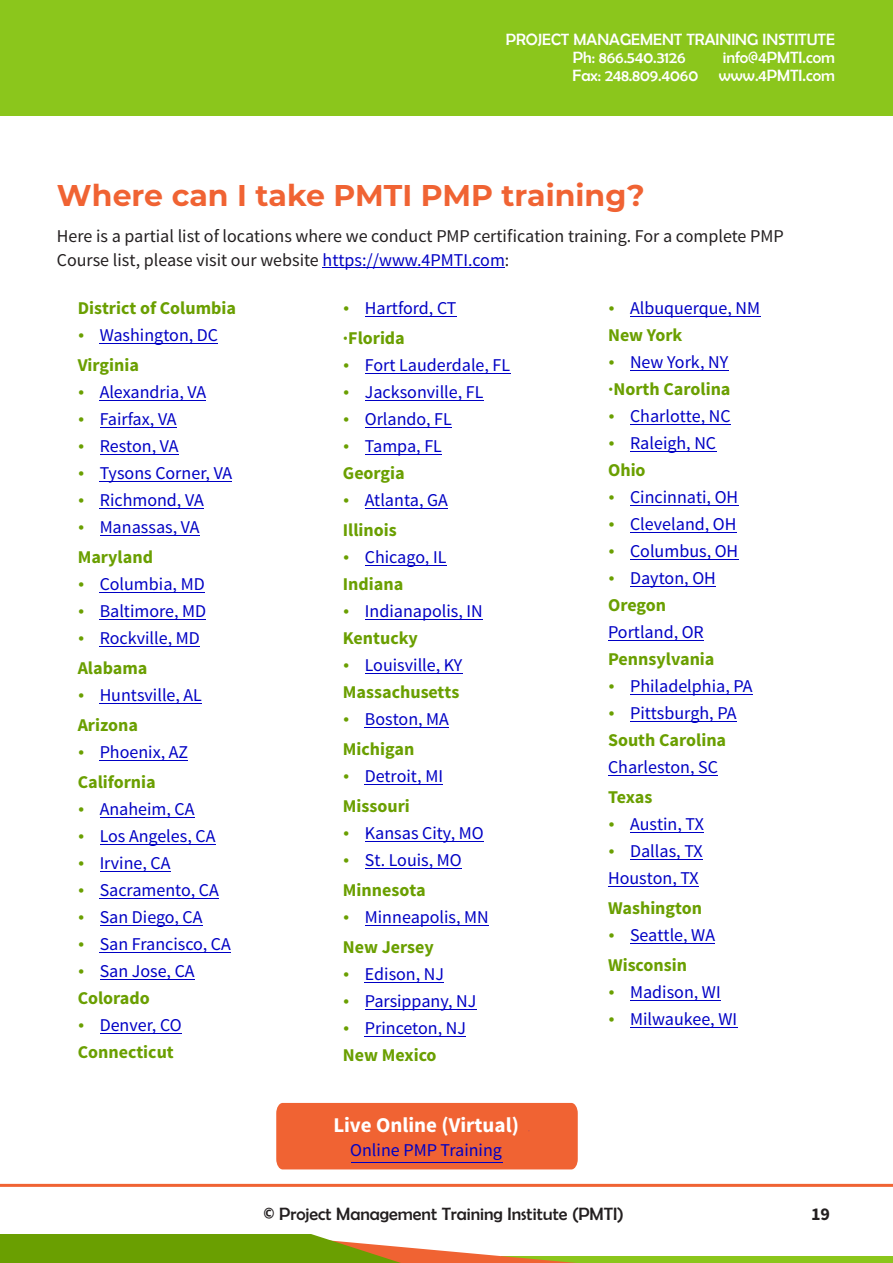
<style>
.page{position:relative;width:893px;height:1263px;background:#fff}
.page>*{position:absolute;margin:0;border:0;box-sizing:border-box;transform-origin:0 0}
.t1{font:700 30px "Montserrat";color:#f06333}
.t2{font:700 21px "Source Sans Pro";color:#fff}
.t3{font:18px/27px "Source Sans Pro";color:#0000c4}
.t4{font:700 18px "Source Sans Pro";color:#6a9f01}
.t5{font:18px/24px "Source Sans Pro";color:#231f20}
.t6{font:18px "Berlin Sans FB";color:#231f20}
.t7{font:700 18px "Source Sans Pro";color:#231f20}
.t8{font:16.5px/18px "Berlin Sans FB";color:#fff}
.s1{color:#0000c4}
</style>
<div class="page">
<div style="left:502px;top:1255px;width:391px;height:8px;background:#8bc61c"></div>
<svg style="left:0;top:1234px;width:577px;height:29px"></svg>
<hr style="left:0;top:1184px;width:893px;height:3px;background:#f06333">
<div style="left:0;top:0;width:893px;height:115px;background:#8bc61c"></div>
<hr style="left:100px;top:343px;width:118px;height:1px;background:#0000c4">
<hr style="left:100px;top:400px;width:106px;height:1px;background:#0000c4">
<hr style="left:100px;top:427px;width:77px;height:1px;background:#0000c4">
<hr style="left:100px;top:454px;width:79px;height:1px;background:#0000c4">
<hr style="left:100px;top:481px;width:132px;height:1px;background:#0000c4">
<hr style="left:100px;top:508px;width:104px;height:1px;background:#0000c4">
<hr style="left:100px;top:535px;width:100px;height:1px;background:#0000c4">
<hr style="left:100px;top:592px;width:105px;height:1px;background:#0000c4">
<hr style="left:100px;top:619px;width:106px;height:1px;background:#0000c4">
<hr style="left:100px;top:646px;width:100px;height:1px;background:#0000c4">
<hr style="left:100px;top:703px;width:102px;height:1px;background:#0000c4">
<hr style="left:100px;top:760px;width:88px;height:1px;background:#0000c4">
<hr style="left:100px;top:817px;width:94px;height:1px;background:#0000c4">
<hr style="left:100px;top:844px;width:115px;height:1px;background:#0000c4">
<hr style="left:100px;top:871px;width:70px;height:1px;background:#0000c4">
<hr style="left:100px;top:898px;width:119px;height:1px;background:#0000c4">
<hr style="left:100px;top:925px;width:102px;height:1px;background:#0000c4">
<hr style="left:100px;top:952px;width:131px;height:1px;background:#0000c4">
<hr style="left:100px;top:979px;width:95px;height:1px;background:#0000c4">
<hr style="left:100px;top:1033px;width:82px;height:1px;background:#0000c4">
<hr style="left:365px;top:316px;width:91px;height:1px;background:#0000c4">
<hr style="left:365px;top:373px;width:145px;height:1px;background:#0000c4">
<hr style="left:365px;top:400px;width:118px;height:1px;background:#0000c4">
<hr style="left:365px;top:427px;width:87px;height:1px;background:#0000c4">
<hr style="left:365px;top:454px;width:77px;height:1px;background:#0000c4">
<hr style="left:365px;top:508px;width:83px;height:1px;background:#0000c4">
<hr style="left:365px;top:565px;width:81px;height:1px;background:#0000c4">
<hr style="left:365px;top:619px;width:118px;height:1px;background:#0000c4">
<hr style="left:365px;top:673px;width:97px;height:1px;background:#0000c4">
<hr style="left:365px;top:727px;width:84px;height:1px;background:#0000c4">
<hr style="left:365px;top:784px;width:78px;height:1px;background:#0000c4">
<hr style="left:365px;top:841px;width:119px;height:1px;background:#0000c4">
<hr style="left:365px;top:868px;width:97px;height:1px;background:#0000c4">
<hr style="left:365px;top:925px;width:124px;height:1px;background:#0000c4">
<hr style="left:365px;top:982px;width:79px;height:1px;background:#0000c4">
<hr style="left:365px;top:1009px;width:111px;height:1px;background:#0000c4">
<hr style="left:365px;top:1036px;width:101px;height:1px;background:#0000c4">
<hr style="left:630px;top:316px;width:130px;height:1px;background:#0000c4">
<hr style="left:630px;top:370px;width:98px;height:1px;background:#0000c4">
<hr style="left:630px;top:424px;width:101px;height:1px;background:#0000c4">
<hr style="left:630px;top:451px;width:86px;height:1px;background:#0000c4">
<hr style="left:630px;top:505px;width:108px;height:1px;background:#0000c4">
<hr style="left:630px;top:532px;width:106px;height:1px;background:#0000c4">
<hr style="left:630px;top:559px;width:108px;height:1px;background:#0000c4">
<hr style="left:630px;top:586px;width:86px;height:1px;background:#0000c4">
<hr style="left:608px;top:640px;width:96px;height:1px;background:#0000c4">
<hr style="left:630px;top:694px;width:122px;height:1px;background:#0000c4">
<hr style="left:630px;top:721px;width:106px;height:1px;background:#0000c4">
<hr style="left:608px;top:775px;width:110px;height:1px;background:#0000c4">
<hr style="left:630px;top:832px;width:74px;height:1px;background:#0000c4">
<hr style="left:630px;top:859px;width:73px;height:1px;background:#0000c4">
<hr style="left:608px;top:886px;width:91px;height:1px;background:#0000c4">
<hr style="left:630px;top:943px;width:85px;height:1px;background:#0000c4">
<hr style="left:630px;top:1000px;width:91px;height:1px;background:#0000c4">
<hr style="left:630px;top:1027px;width:107px;height:1px;background:#0000c4">
<hr style="left:323px;top:267px;width:182px;height:1px;background:#0000c4">
<div style="left:276px;top:1103px;width:302px;height:66px;background:#f06333"></div>
<hr style="left:351px;top:1162px;width:151px;height:1px;background:#0000c4">
<p class="t8" style="left:573px;top:30px;width:264px;text-indent:-67px">PROJECT MANAGEMENT TRAINING INSTITUTE<br>Ph: 866.540.3126</p>
<p class="t8" style="left:723px;top:48px;width:114px">info@4PMTI.com</p>
<p class="t8" style="left:573px;top:66px;width:127px">Fax: 248.809.4060</p>
<p class="t8" style="left:719px;top:66px;width:118px">www.4PMTI.com</p>
<h1 class="t1" style="left:57px;top:177px;width:590px">Where can I take PMTI PMP training?</h1>
<p class="t5" style="left:57px;top:225px;width:728px">Here is a partial list of locations where we conduct PMP certification training. For a complete PMP<br>Course list, please visit our website <span class="s1">https://www.4PMTI.com</span>:</p>
<p class="t4" style="left:78px;top:301px;width:160px">District of Columbia</p>
<p class="t3" style="left:100px;top:323px;width:120px">Washington, DC</p>
<p class="t4" style="left:78px;top:358px;width:63px">Virginia</p>
<p class="t3" style="left:100px;top:380px;width:134px">Alexandria, VA<br>Fairfax, VA<br>Reston, VA<br>Tysons Corner, VA<br>Richmond, VA<br>Manassas, VA</p>
<p class="t4" style="left:78px;top:550px;width:77px">Maryland</p>
<p class="t3" style="left:100px;top:572px;width:108px;text-align:justify">Columbia, MD Baltimore, MD Rockville, MD</p>
<p class="t4" style="left:78px;top:661px;width:71px">Alabama</p>
<p class="t3" style="left:100px;top:683px;width:104px">Huntsville, AL</p>
<p class="t4" style="left:78px;top:718px;width:62px">Arizona</p>
<p class="t3" style="left:100px;top:740px;width:90px">Phoenix, AZ</p>
<p class="t4" style="left:78px;top:775px;width:80px">California</p>
<p class="t3" style="left:100px;top:797px;width:133px">Anaheim, CA<br>Los Angeles, CA<br>Irvine, CA<br>Sacramento, CA<br>San Diego, CA<br>San Francisco, CA<br>San Jose, CA</p>
<p class="t4" style="left:78px;top:991px;width:74px">Colorado</p>
<p class="t3" style="left:100px;top:1013px;width:83px">Denver, CO</p>
<p class="t4" style="left:78px;top:1045px;width:98px">Connecticut</p>
<p class="t3" style="left:365px;top:296px;width:93px">Hartford, CT</p>
<p class="t4" style="left:343px;top:331px;width:64px">·Florida</p>
<p class="t3" style="left:365px;top:353px;width:147px">Fort Lauderdale, FL<br>Jacksonville, FL<br>Orlando, FL<br>Tampa, FL</p>
<p class="t4" style="left:343px;top:466px;width:63px">Georgia</p>
<p class="t3" style="left:365px;top:488px;width:84px">Atlanta, GA</p>
<p class="t4" style="left:343px;top:523px;width:55px">Illinois</p>
<p class="t3" style="left:365px;top:545px;width:83px">Chicago, IL</p>
<p class="t4" style="left:343px;top:577px;width:62px">Indiana</p>
<p class="t3" style="left:365px;top:599px;width:119px">Indianapolis, IN</p>
<p class="t4" style="left:343px;top:631px;width:77px">Kentucky</p>
<p class="t3" style="left:365px;top:653px;width:99px">Louisville, KY</p>
<p class="t4" style="left:343px;top:685px;width:118px">Massachusetts</p>
<p class="t3" style="left:365px;top:707px;width:86px">Boston, MA</p>
<p class="t4" style="left:343px;top:742px;width:73px">Michigan</p>
<p class="t3" style="left:365px;top:764px;width:80px">Detroit, MI</p>
<p class="t4" style="left:343px;top:799px;width:68px">Missouri</p>
<p class="t3" style="left:365px;top:821px;width:120px">Kansas City, MO<br>St. Louis, MO</p>
<p class="t4" style="left:343px;top:883px;width:84px">Minnesota</p>
<p class="t3" style="left:365px;top:905px;width:125px">Minneapolis, MN</p>
<p class="t4" style="left:343px;top:940px;width:92px">New Jersey</p>
<p class="t3" style="left:365px;top:962px;width:113px">Edison, NJ<br>Parsippany, NJ<br>Princeton, NJ</p>
<p class="t4" style="left:343px;top:1048px;width:95px">New Mexico</p>
<p class="t2" style="left:333px;top:1116px;width:187px">Live Online (Virtual)</p>
<p class="t3" style="left:350px;top:1138px;width:153px">Online PMP Training</p>
<p class="t3" style="left:630px;top:296px;width:132px">Albuquerque, NM</p>
<p class="t4" style="left:608px;top:328px;width:76px">New York</p>
<p class="t3" style="left:630px;top:350px;width:100px">New York, NY</p>
<p class="t4" style="left:608px;top:382px;width:124px">·North Carolina</p>
<p class="t3" style="left:630px;top:404px;width:102px">Charlotte, NC<br>Raleigh, NC</p>
<p class="t4" style="left:608px;top:463px;width:39px">Ohio</p>
<p class="t3" style="left:630px;top:485px;width:110px;text-align:justify">Cincinnati, OH Cleveland, OH Columbus, OH Dayton, OH</p>
<p class="t4" style="left:608px;top:598px;width:59px">Oregon</p>
<p class="t3" style="left:608px;top:620px;width:97px">Portland, OR</p>
<p class="t4" style="left:608px;top:652px;width:108px">Pennsylvania</p>
<p class="t3" style="left:630px;top:674px;width:124px">Philadelphia, PA<br>Pittsburgh, PA</p>
<p class="t4" style="left:608px;top:733px;width:120px">South Carolina</p>
<p class="t3" style="left:608px;top:755px;width:111px">Charleston, SC</p>
<p class="t4" style="left:608px;top:790px;width:46px">Texas</p>
<p class="t3" style="left:608px;top:812px;width:97px;text-align:right">Austin, TX<br>Dallas, TX<br>Houston, TX</p>
<p class="t4" style="left:608px;top:901px;width:96px">Washington</p>
<p class="t3" style="left:630px;top:923px;width:86px">Seattle, WA</p>
<p class="t4" style="left:608px;top:958px;width:80px">Wisconsin</p>
<p class="t3" style="left:630px;top:980px;width:109px">Madison, WI<br>Milwaukee, WI</p>
<p class="t6" style="left:264px;top:1204px;width:362px">© Project Management Training Institute (PMTI)</p>
<p class="t7" style="left:811px;top:1206px;width:21px">19</p>
</div>
